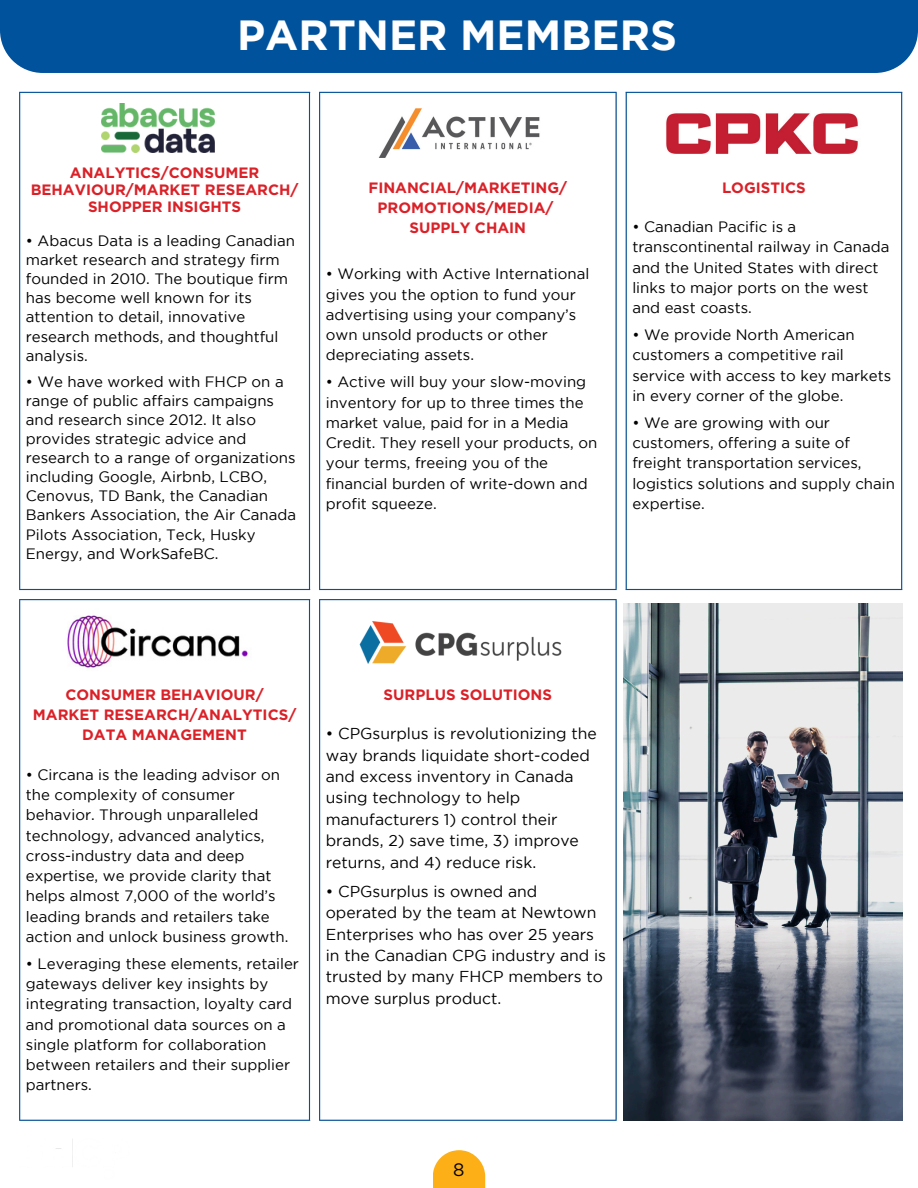
<style>
.page{position:relative;width:918px;height:1188px;background:#fff}
.page>*{position:absolute;margin:0;border:0;box-sizing:border-box;transform-origin:0 0}
.t1{font:700 42px "Gotham";color:#fff}
.t2{font:18px "Gotham";color:#000}
.t3{font:15.75px/21.3px "Gotham";color:#000}
.t4{font:15px/20.2px "Gotham";color:#000}
.t5{font:700 15px/16.8px "Gotham";color:#da2128;text-align:center}
</style>
<div class="page">
<img style="left:56px;top:1139px;width:17px;height:28px">
<div style="left:433px;top:1150px;width:52px;height:38px;background:#fcaf17"></div>
<div style="left:0;top:0;width:918px;height:73px;background:#00529c"></div>
<hr style="left:19px;top:93px;width:1px;height:496px;background:#00529c">
<hr style="left:309px;top:93px;width:1px;height:496px;background:#00529c">
<hr style="left:19px;top:92px;width:291px;height:1px;background:#00529c">
<hr style="left:19px;top:589px;width:291px;height:1px;background:#00529c">
<hr style="left:319px;top:93px;width:1px;height:496px;background:#00529c">
<hr style="left:616px;top:93px;width:1px;height:496px;background:#00529c">
<hr style="left:319px;top:92px;width:298px;height:1px;background:#00529c">
<hr style="left:319px;top:589px;width:298px;height:1px;background:#00529c">
<hr style="left:626px;top:93px;width:1px;height:496px;background:#00529c">
<hr style="left:901px;top:93px;width:1px;height:496px;background:#00529c">
<hr style="left:626px;top:92px;width:276px;height:1px;background:#00529c">
<hr style="left:626px;top:589px;width:276px;height:1px;background:#00529c">
<hr style="left:19px;top:600px;width:1px;height:520px;background:#00529c">
<hr style="left:309px;top:600px;width:1px;height:520px;background:#00529c">
<hr style="left:19px;top:599px;width:291px;height:1px;background:#00529c">
<hr style="left:19px;top:1120px;width:291px;height:1px;background:#00529c">
<hr style="left:319px;top:600px;width:1px;height:520px;background:#00529c">
<hr style="left:616px;top:600px;width:1px;height:520px;background:#00529c">
<hr style="left:319px;top:599px;width:298px;height:1px;background:#00529c">
<hr style="left:319px;top:1120px;width:298px;height:1px;background:#00529c">
<img style="left:378px;top:108px;width:162px;height:50px">
<img style="left:666px;top:113px;width:192px;height:41px">
<img style="left:101px;top:103px;width:114px;height:50px">
<img style="left:67px;top:615px;width:181px;height:53px">
<img style="left:359px;top:621px;width:203px;height:43px">
<img style="left:623px;top:603px;width:279px;height:518px">
<p class="t1" style="left:237px;top:20px;width:441px">PARTNER MEMBERS</p>
<p class="t5" style="left:31px;top:164px;width:269px">ANALYTICS/CONSUMER<br>BEHAVIOUR/MARKET RESEARCH/</p>
<p class="t5" style="left:88px;top:198px;width:155px">SHOPPER INSIGHTS</p>
<p class="t4" style="left:26px;top:232px;width:271px;line-height:19.2px">• Abacus Data is a leading Canadian market research and strategy firm founded in 2010. The boutique firm has become well known for its attention to detail, innovative research methods, and thoughtful analysis.</p>
<p class="t4" style="left:26px;top:373px;width:272px;line-height:19.2px">• We have worked with FHCP on a range of public affairs campaigns and research since 2012. It also provides strategic advice and research to a range of organizations including Google, Airbnb, LCBO,<br>Cenovus, TD Bank, the Canadian<br>Bankers Association, the Air Canada<br>Pilots Association, Teck, Husky<br>Energy, and WorkSafeBC.</p>
<p class="t5" style="left:369px;top:177px;width:200px;line-height:20.2px">FINANCIAL/MARKETING/<br>PROMOTIONS/MEDIA/</p>
<p class="t5" style="left:410px;top:219px;width:118px">SUPPLY CHAIN</p>
<p class="t4" style="left:326px;top:265px;width:265px">• Working with Active International gives you the option to fund your advertising using your company’s own unsold products or other depreciating assets.</p>
<p class="t4" style="left:326px;top:373px;width:273px">• Active will buy your slow-moving inventory for up to three times the market value, paid for in a Media<br>Credit. They resell your products, on your terms, freeing you of the financial burden of write-down and profit squeeze.</p>
<p class="t5" style="left:722px;top:179px;width:85px">LOGISTICS</p>
<p class="t4" style="left:632px;top:218px;width:259px">• Canadian Pacific is a transcontinental railway in Canada and the United States with direct links to major ports on the west and east coasts.</p>
<p class="t4" style="left:632px;top:326px;width:260px">• We provide North American customers a competitive rail service with access to key markets in every corner of the globe.</p>
<p class="t4" style="left:632px;top:413px;width:264px">• We are growing with our customers, offering a suite of freight transportation services, logistics solutions and supply chain expertise.</p>
<p class="t5" style="left:65px;top:686px;width:200px">CONSUMER BEHAVIOUR/</p>
<p class="t5" style="left:33px;top:706px;width:265px">MARKET RESEARCH/ANALYTICS/</p>
<p class="t5" style="left:82px;top:726px;width:166px">DATA MANAGEMENT</p>
<p class="t4" style="left:26px;top:765px;width:264px">• Circana is the leading advisor on the complexity of consumer behavior. Through unparalleled technology, advanced analytics, cross-industry data and deep expertise, we provide clarity that helps almost 7,000 of the world’s leading brands and retailers take action and unlock business growth.</p>
<p class="t4" style="left:26px;top:954px;width:275px">• Leveraging these elements, retailer gateways deliver key insights by integrating transaction, loyalty card and promotional data sources on a single platform for collaboration between retailers and their supplier partners.</p>
<p class="t5" style="left:384px;top:686px;width:170px">SURPLUS SOLUTIONS</p>
<p class="t3" style="left:326px;top:724px;width:272px">• CPGsurplus is revolutionizing the way brands liquidate short-coded and excess inventory in Canada using technology to help manufacturers 1) control their brands, 2) save time, 3) improve returns, and 4) reduce risk.</p>
<p class="t3" style="left:326px;top:882px;width:282px">• CPGsurplus is owned and operated by the team at Newtown<br>Enterprises who has over 25 years in the Canadian CPG industry and is trusted by many FHCP members to move surplus product.</p>
<p class="t2" style="left:453px;top:1160px;width:13px">8</p>
</div>
